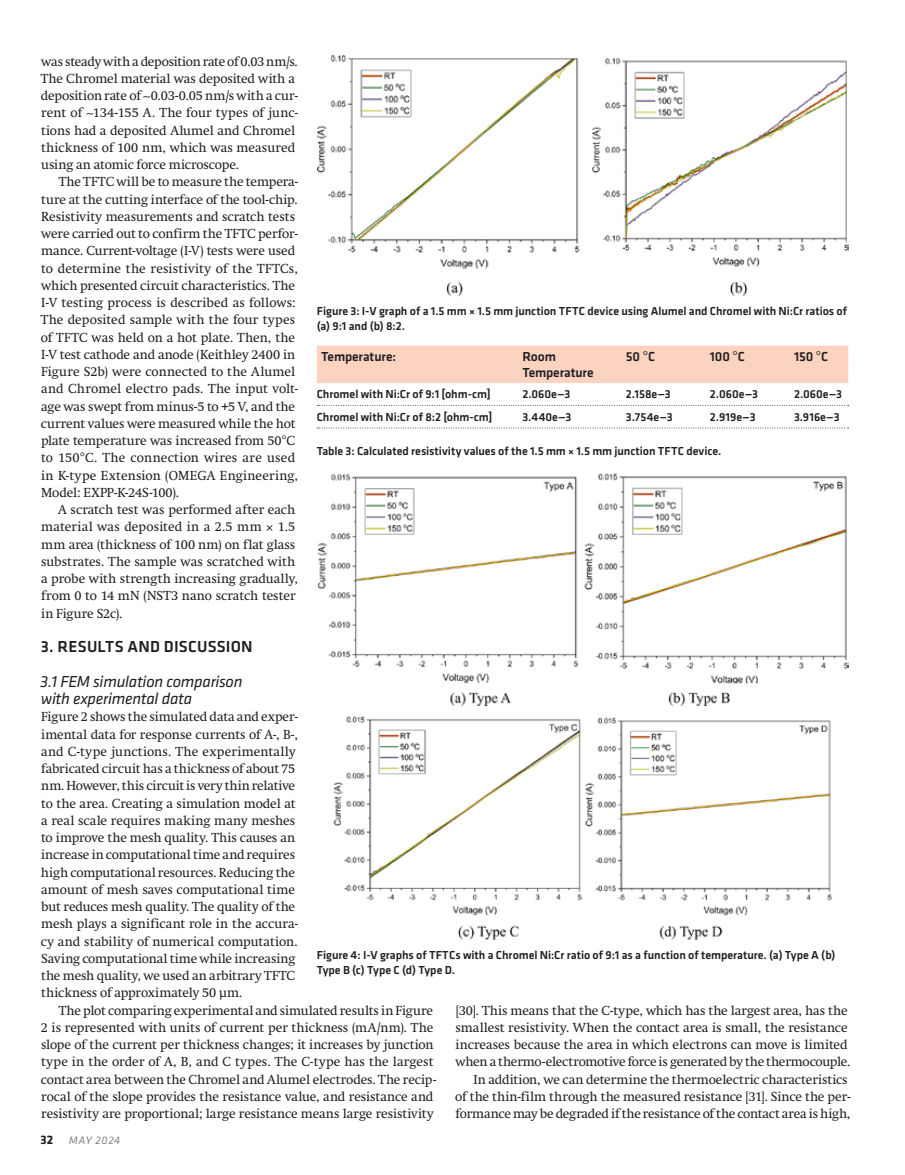
<style>
.page{position:relative;width:905px;height:1175px;background:#fff}
.page>*{position:absolute;margin:0;border:0;box-sizing:border-box;transform-origin:0 0}
.t1{font:italic 16.5px/17.2px "Klavika Basic";letter-spacing:-.015em;color:#231f20}
.t2{font:500 16.5px "Klavika Basic";letter-spacing:.01em;color:#231f20}
.t3{font:500 13.5px "Klavika Basic";letter-spacing:-.01em;color:#231f20}
.t4{font:12.9px/17.2px "Swift";color:#231f20}
.t5{font:500 12px/15px "Klavika Basic";letter-spacing:-.005em;color:#231f20}
.t6{font:italic 11.25px "Klavika Basic";letter-spacing:.05em;color:#808285}
.s1{font-family:"Trade Gothic LT Std Cn 18";font-weight:400}
.s2{font-weight:700;font-style:normal;font-size:12.75px;color:#231f20}
</style>
<div class="page">
<img style="left:317px;top:55px;width:531px;height:242px">
<div style="left:317px;top:345px;width:531px;height:21px;background:#fcd3c1"></div>
<div style="left:317px;top:362px;width:531px;height:21px;background:#fcd3c1"></div>
<svg style="left:317px;top:405px;width:531px;height:1px"></svg>
<svg style="left:317px;top:427px;width:531px;height:1px"></svg>
<img style="left:317px;top:473px;width:531px;height:466px">
<p class="t4" style="left:41px;top:52px;width:259px">was steady with a deposition rate of 0.03 nm/s.<br>The Chromel material was deposited with a deposition rate of ∼0.03-0.05 nm/s with a cur&shy;rent of ∼134-155 A. The four types of junc&shy;tions had a deposited Alumel and Chromel thickness of 100 nm, which was measured using an atomic force microscope.</p>
<p class="t4" style="left:41px;top:173px;width:259px;text-indent:18px">The TFTC will be to measure the tempera&shy;ture at the cutting interface of the tool-chip.<br>Resistivity measurements and scratch tests were carried out to confirm the TFTC perfor&shy;mance. Current-voltage (I-V) tests were used to determine the resistivity of the TFTCs, which presented circuit characteristics. The I-V testing process is described as follows:<br>The deposited sample with the four types of TFTC was held on a hot plate. Then, the I-V test cathode and anode (Keithley 2400 in Figure S2b) were connected to the Alumel and Chromel electro pads. The input volt&shy;age was swept from minus-5 to +5 V, and the current values were measured while the hot plate temperature was increased from 50°C to 150°C. The connection wires are used in K-type Extension (OMEGA Engineering, Model: EXPP-K-24S-100).</p>
<p class="t4" style="left:41px;top:501px;width:258px;text-indent:17px">A scratch test was performed after each material was deposited in a 2.5 mm 1.5 mm area (thickness of 100 nm) on flat glass substrates. The sample was scratched with a probe with strength increasing gradually, from 0 to 14 mN (NST3 nano scratch tester in Figure S2c).</p>
<p class="t2" style="left:41px;top:635px;width:213px">3. RESULTS AND DISCUSSION</p>
<p class="t1" style="left:40px;top:672px;width:204px">3.1 FEM simulation comparison with experimental data</p>
<p class="t4" style="left:41px;top:708px;width:259px">Figure 2 shows the simulated data and exper&shy;imental data for response currents of A-, B-, and C-type junctions. The experimentally fabricated circuit has a thickness of about 75 nm. However, this circuit is very thin relative to the area. Creating a simulation model at a real scale requires making many meshes to improve the mesh quality. This causes an increase in computational time and requires high computational resources. Reducing the amount of mesh saves computational time but reduces mesh quality. The quality of the mesh plays a significant role in the accura&shy;cy and stability of numerical computation.<br>Saving computational time while increasing the mesh quality, we used an arbitrary TFTC thickness of approximately 50 μm.</p>
<p class="t4" style="left:41px;top:1001px;width:397px;text-indent:18px">The plot comparing experimental and simulated results in Figure 2 is represented with units of current per thickness (mA/nm). The slope of the current per thickness changes; it increases by junction type in the order of A, B, and C types. The C-type has the largest contact area between the Chromel and Alumel electrodes. The recip&shy;rocal of the slope provides the resistance value, and resistance and resistivity are proportional; large resistance means large resistivity</p>
<p class="t4" style="left:455px;top:1001px;width:397px;text-align:right">[30]. This means that the C-type, which has the largest area, has the smallest resistivity. When the contact area is small, the resistance increases because the area in which electrons can move is limited when a thermo-electromotive force is generated by the thermocouple.<br>In addition, we can determine the thermoelectric characteristics<br>of the thin-film through the measured resistance [31]. Since the per&shy;formance may be degraded if the resistance of the contact area is high,</p>
<p class="t5" style="left:317px;top:303px;width:532px">Figure 3: I-V graph of a 1.5 mm × 1.5 mm junction TFTC device using Alumel and Chromel with Ni:Cr ratios of (a) 9:1 and (b) 8:2.</p>
<p class="t3" style="left:321px;top:347px;width:76px">Temperature:</p>
<p class="t3" style="left:522px;top:347px;width:35px">Room</p>
<p class="t3" style="left:626px;top:347px;width:31px">50 <span class="s1">°</span>C</p>
<p class="t3" style="left:710px;top:347px;width:37px">100 <span class="s1">°</span>C</p>
<p class="t3" style="left:794px;top:347px;width:36px">150 <span class="s1">°</span>C</p>
<p class="t3" style="left:522px;top:363px;width:73px">Temperature</p>
<p class="t5" style="left:317px;top:386px;width:175px">Chromel with Ni:Cr of 9:1 [ohm-cm]</p>
<p class="t5" style="left:522px;top:386px;width:50px">2.060e—3</p>
<p class="t5" style="left:626px;top:386px;width:46px">2.158e—3</p>
<p class="t5" style="left:710px;top:386px;width:50px">2.060e—3</p>
<p class="t5" style="left:794px;top:386px;width:50px">2.060e—3</p>
<p class="t5" style="left:317px;top:409px;width:177px">Chromel with Ni:Cr of 8:2 [ohm-cm]</p>
<p class="t5" style="left:522px;top:409px;width:51px">3.440e—3</p>
<p class="t5" style="left:626px;top:409px;width:48px">3.754e—3</p>
<p class="t5" style="left:710px;top:409px;width:47px">2.919e—3</p>
<p class="t5" style="left:794px;top:409px;width:47px">3.916e—3</p>
<p class="t5" style="left:317px;top:443px;width:406px">Table 3: Calculated resistivity values of the 1.5 mm × 1.5 mm junction TFTC device.</p>
<p class="t5" style="left:317px;top:947px;width:520px">Figure 4: I-V graphs of TFTCs with a Chromel Ni:Cr ratio of 9:1 as a function of temperature. (a) Type A (b)<br>Type B (c) Type C (d) Type D.</p>
<p class="t6" style="left:40px;top:1133px;width:81px"><span class="s2">32</span> MAY 2024</p>
</div>
